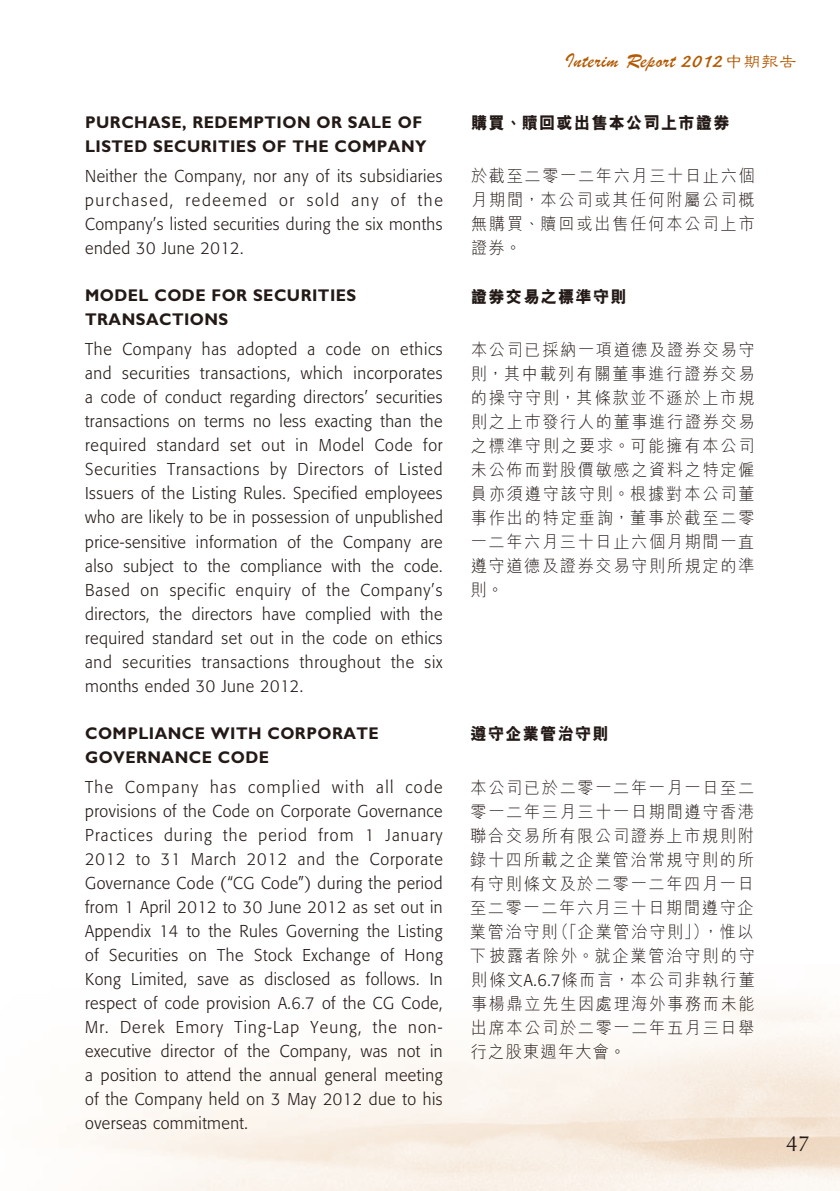
<style>
.page{position:relative;width:840px;height:1191px;background:#fff}
.page>*{position:absolute;margin:0;border:0;box-sizing:border-box;transform-origin:0 0}
.t1{font:22px "Optima LT Std";color:#231916;scale:.95 1}
.t2{font:21px "Brush Script";letter-spacing:.03em;color:#b35900}
.t3{font:300 17px/24px "Formata";letter-spacing:.03em;color:#231916;text-align:justify;scale:.95 1}
.t4{font:300 17px/24px "M Hei HK";letter-spacing:.105em;color:#231916;text-align:justify;scale:.95 1}
.t5{font:700 17px/24px "Gill Sans Std";letter-spacing:.03em;color:#231916;scale:.95 1}
.t6{font:800 17px "M Hei HK";letter-spacing:.08em;color:#231916;scale:.95 1}
.s1{font-family:"Caflisch Script Pro";font-weight:600;font-size:25px}
.s2{font-family:"CX Li HK";font-weight:500;font-size:18px}
.s3{font-family:"Formata"}
</style>
<div class="page">
<p class="t5" style="left:85px;top:110px;width:361px">PURCHASE, REDEMPTION OR SALE OF<br>LISTED SECURITIES OF THE COMPANY</p>
<p class="t3" style="left:85px;top:164px;width:378px">Neither the Company, nor any of its subsidiaries purchased, redeemed or sold any of the Company’s listed securities during the six months ended 30 June 2012.</p>
<p class="t5" style="left:85px;top:283px;width:287px">MODEL CODE FOR SECURITIES<br>TRANSACTIONS</p>
<p class="t3" style="left:85px;top:337px;width:378px">The Company has adopted a code on ethics and securities transactions, which incorporates a code of conduct regarding directors’ securities transactions on terms no less exacting than the required standard set out in Model Code for Securities Transactions by Directors of Listed Issuers of the Listing Rules. Specified employees who are likely to be in possession of unpublished price-sensitive information of the Company are also subject to the compliance with the code.<br>Based on specific enquiry of the Company’s directors, the directors have complied with the required standard set out in the code on ethics and securities transactions throughout the six months ended 30 June 2012.</p>
<p class="t5" style="left:85px;top:721px;width:310px">COMPLIANCE WITH CORPORATE<br>GOVERNANCE CODE</p>
<p class="t3" style="left:85px;top:775px;width:378px">The Company has complied with all code provisions of the Code on Corporate Governance Practices during the period from 1 January 2012 to 31 March 2012 and the Corporate Governance Code (“CG Code”) during the period from 1 April 2012 to 30 June 2012 as set out in Appendix 14 to the Rules Governing the Listing of Securities on The Stock Exchange of Hong Kong Limited, save as disclosed as follows. In respect of code provision A.6.7 of the CG Code, Mr. Derek Emory Ting-Lap Yeung, the non&shy;executive director of the Company, was not in a position to attend the annual general meeting of the Company held on 3 May 2012 due to his overseas commitment.</p>
<p class="t2" style="left:564px;top:48px;width:233px">Interim Report <span class="s1">2012</span> <span class="s2">中期報告</span></p>
<p class="t6" style="left:471px;top:111px;width:273px">購買、贖回或出售本公司上市證券</p>
<p class="t4" style="left:470px;top:163px;width:300px">於截至二零一二年六月三十日止六個月期間，本公司或其任何附屬公司概無購買、贖回或出售任何本公司上市證券。</p>
<p class="t6" style="left:471px;top:285px;width:165px">證券交易之標準守則</p>
<p class="t4" style="left:470px;top:337px;width:300px">本公司已採納一項道德及證券交易守則，其中載列有關董事進行證券交易的操守守則，其條款並不遜於上市規則之上巿發行人的董事進行證券交易之標準守則之要求。可能擁有本公司未公佈而對股價敏感之資料之特定僱員亦須遵守該守則。根據對本公司董事作出的特定垂詢，董事於截至二零一二年六月三十日止六個月期間一直遵守道德及證券交易守則所規定的準則。</p>
<p class="t6" style="left:470px;top:722px;width:147px">遵守企業管治守則</p>
<p class="t4" style="left:469px;top:775px;width:301px">本公司已於二零一二年一月一日至二零一二年三月三十一日期間遵守香港聯合交易所有限公司證券上市規則附錄十四所載之企業管治常規守則的所有守則條文及於二零一二年四月一日至二零一二年六月三十日期間遵守企業管治守則（「企業管治守則」），惟以下披露者除外。就企業管治守則的守則條文<span class="s3">A.6.7</span>條而言，本公司非執行董事楊鼎立先生因處理海外事務而未能出席本公司於二零一二年五月三日舉行之股東週年大會。</p>
<p class="t1" style="left:785px;top:1130px;width:27px">47</p>
</div>
